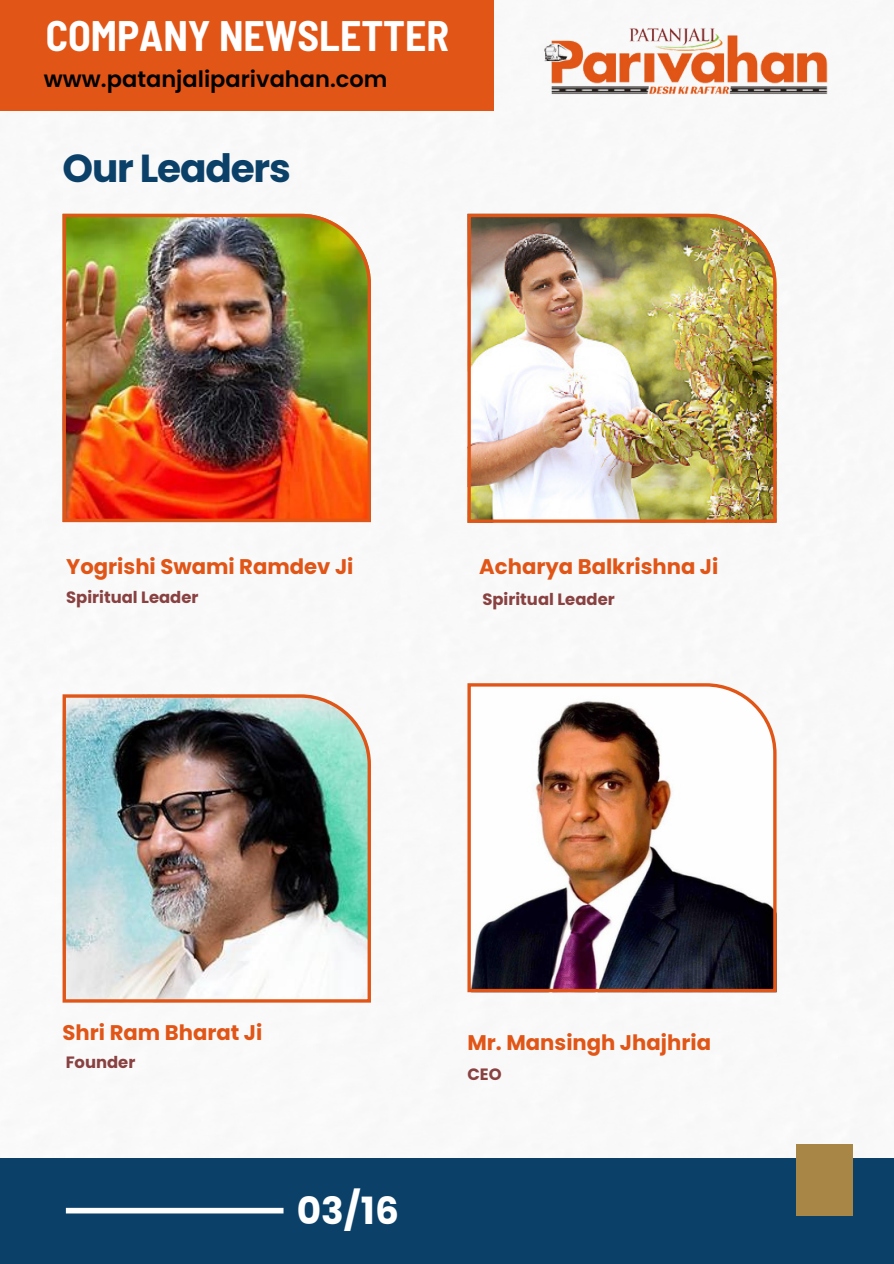
<style>
.page{position:relative;width:894px;height:1264px;background:#fff}
.page>*{position:absolute;margin:0;border:0;box-sizing:border-box;transform-origin:0 0}
.t1{font:700 semi-condensed 41.7px "Barlow";color:#fff}
.t2{font:700 39px "Poppins";letter-spacing:-.03em;color:#0b4068}
.t3{font:700 37.5px "Poppins";color:#fff}
.t4{font:600 22.5px "Poppins";color:#000}
.t5{font:700 21.15px "Poppins";color:#e15517}
.t6{font:700 16.35px "Poppins";color:#894141}
</style>
<div class="page">
<div style="left:0;top:0;width:493px;height:110px;background:#e15517"></div>
<div style="left:0;top:1157px;width:893px;height:106px;background:#0b4068"></div>
<div style="left:66px;top:1207px;width:217px;height:6px;background:#fff"></div>
<img style="left:544px;top:27px;width:284px;height:68px">
<div style="left:796px;top:1143px;width:57px;height:72px;background:#a88746"></div>
<img style="left:63px;top:214px;width:308px;height:308px">
<img style="left:467px;top:214px;width:309px;height:309px">
<img style="left:63px;top:694px;width:308px;height:308px">
<img style="left:467px;top:683px;width:309px;height:309px">
<h1 class="t1" style="left:46px;top:10px;width:405px">COMPANY NEWSLETTER</h1>
<h2 class="t4" style="left:44px;top:63px;width:345px">www.patanjaliparivahan.com</h2>
<h1 class="t2" style="left:63px;top:141px;width:230px">Our Leaders</h1>
<p class="t5" style="left:66px;top:551px;width:289px">Yogrishi Swami Ramdev Ji</p>
<h3 class="t6" style="left:66px;top:585px;width:134px">Spiritual Leader</h3>
<p class="t5" style="left:479px;top:551px;width:240px">Acharya Balkrishna Ji</p>
<p class="t6" style="left:482px;top:588px;width:134px">Spiritual Leader</p>
<h3 class="t5" style="left:63px;top:1017px;width:201px">Shri Ram Bharat Ji</h3>
<h3 class="t6" style="left:66px;top:1050px;width:71px">Founder</h3>
<p class="t3" style="left:296px;top:1184px;width:104px">03/16</p>
<h4 class="t5" style="left:467px;top:1027px;width:245px">Mr. Mansingh Jhajhria</h4>
<p class="t6" style="left:467px;top:1062px;width:36px">CEO</p>
</div>
